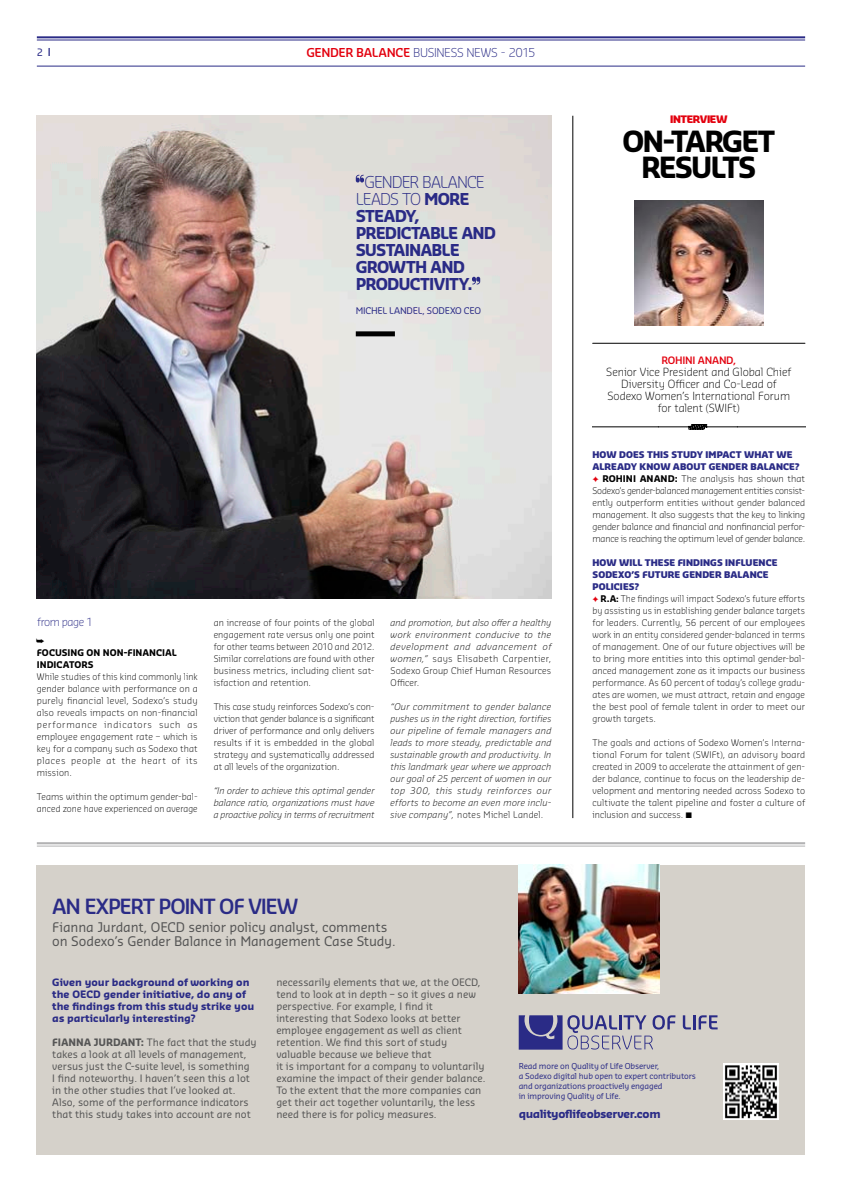
<style>
.page{position:relative;width:842px;height:1191px;background:#fff}
.page>*{position:absolute;margin:0;border:0;box-sizing:border-box;transform-origin:0 0}
.t1{font:700 28.5px/26.7px "Sansa Pro";letter-spacing:-.07em;color:#000;text-align:center}
.t2{font:600 20.4px "Sansa Pro";letter-spacing:-.06em;color:#2a2b86}
.t3{font:700 16px/17px "Sansa Pro";letter-spacing:-.055em;color:#2a2b86}
.t4{font:13px/14px "Sansa Pro";letter-spacing:-.01em;color:#555}
.t5{font:300 12px "Sansa Pro";letter-spacing:-.03em;color:#2a2b86}
.t6{font:300 11px/12px "Sansa Pro";letter-spacing:-.005em;color:#000;text-align:center}
.t7{font:700 11px "Sansa Pro";color:#2a2b86}
.t8{font:300 11px "Sansa Pro";letter-spacing:-.045em;color:#2a2b86}
.t9{font:900 10.1px "Sansa Pro";letter-spacing:-.035em;color:#e3000e}
.t10{font:10px/12px "Sansa Pro";color:#555}
.t11{font:700 10px/12px "Sansa Pro";color:#2a2b86}
.t12{font:600 10px "Sansa Pro";letter-spacing:-.025em;color:#e3000e}
.t13{font:10px "Sansa Pro";color:#2a2b86}
.t14{font:300 9px/12px "Sansa Pro";letter-spacing:.01em;color:#000;text-align:justify}
.t15{font:italic 300 9px/12px "Sansa Pro";letter-spacing:.035em;color:#000;text-align:justify}
.t16{font:300 9px/12px "Sansa Pro";letter-spacing:-.01em;color:#000}
.t17{font:700 9px/12px "Sansa Pro";letter-spacing:.005em;color:#000}
.t18{font:9px "Sansa Pro";letter-spacing:-.025em;color:#2a2b86}
.t19{font:8px/10px "Sansa Pro";letter-spacing:-.015em;color:#2a2b86}
.s1{font-weight:600;font-size:10.7px}
.s2{font-weight:600;color:#e3000e}
.s3{font-weight:300}
.s4{font-style:normal}
.s5{font-weight:900;color:#2a2b86}
.s6{color:#e3000e}
.s7{font-weight:700}
.s8{font-weight:700;font-size:8px}
</style>
<div class="page">
<hr style="left:37px;top:36px;width:768px;height:2px;background:#2a2b86">
<hr style="left:37px;top:40px;width:768px;height:1px;background:#2a2b86">
<hr style="left:37px;top:66px;width:768px;height:1px;background:#2a2b86">
<hr style="left:37px;top:842px;width:768px;height:2px;background:#b2b2b3">
<hr style="left:37px;top:845px;width:768px;height:1px;background:#b2b2b3">
<img style="left:635px;top:200px;width:128px;height:125px">
<hr style="left:573px;top:116px;width:1px;height:702px;background:#000">
<img style="left:37px;top:116px;width:514px;height:483px">
<svg style="left:356px;top:175px;width:8px;height:7px"></svg>
<svg style="left:472px;top:277px;width:8px;height:7px"></svg>
<div style="left:356px;top:331px;width:39px;height:5px;background:#000"></div>
<div style="left:37px;top:865px;width:768px;height:289px;background:#d5d1ca"></div>
<svg style="left:683px;top:1015px;width:35px;height:14px"></svg>
<svg style="left:519px;top:1015px;width:156px;height:34px"></svg>
<img style="left:723px;top:1063px;width:55px;height:56px">
<img style="left:519px;top:865px;width:140px;height:128px">
<svg style="left:592px;top:424px;width:213px;height:5px"></svg>
<hr style="left:593px;top:343px;width:212px;height:1px;background:#000">
<p class="t13" style="left:37px;top:46px;width:16px">2 <span class="s1">I</span></p>
<h3 class="t5" style="left:306px;top:45px;width:231px"><span class="s2">GENDER BALANCE</span> business news - 2015</h3>
<h3 class="t3" style="left:356px;top:173px;width:142px;text-indent:9px"><span class="s3">Gender balance leads to</span> more steady, predictable and sustainable growth and productivity.</h3>
<p class="t18" style="left:356px;top:304px;width:127px">MICHEL LANDEL, SODEXO CEO</p>
<p class="t8" style="left:37px;top:614px;width:57px">from page 1</p>
<p class="t17" style="left:37px;top:646px;width:142px">Focusing on non-financial indicators</p>
<p class="t14" style="left:37px;top:670px;width:162px">While studies of this kind commonly link gender balance with performance on a purely financial level, Sodexo’s study also reveals impacts on non-financial performance indicators such as employee engagement rate – which is key for a company such as Sodexo that places people at the heart of its mission.</p>
<p class="t14" style="left:37px;top:790px;width:162px">Teams within the optimum gender-bal&shy;anced zone have experienced on average</p>
<p class="t14" style="left:214px;top:616px;width:162px">an increase of four points of the global engagement rate versus only one point for other teams between 2010 and 2012.<br>Similar correlations are found with other business metrics, including client sat&shy;isfaction and retention.</p>
<p class="t14" style="left:214px;top:700px;width:162px">This case study reinforces Sodexo’s con&shy;viction that gender balance is a significant driver of performance and only delivers results if it is embedded in the global strategy and systematically addressed at all levels of the organization.</p>
<p class="t15" style="left:214px;top:784px;width:162px">“In order to achieve this optimal gender balance ratio, organizations must have a proactive policy in terms of recruitment</p>
<p class="t15" style="left:391px;top:616px;width:162px">and promotion, but also offer a healthy work environment conducive to the development and advancement of women,” <span class="s4">says Elisabeth Carpentier, Sodexo Group Chief Human Resources Officer.</span></p>
<p class="t15" style="left:391px;top:700px;width:162px">“Our commitment to gender balance pushes us in the right direction, fortifies our pipeline of female managers and leads to more steady, predictable and sustainable growth and productivity. In this landmark year where we approach our goal of 25 percent of women in our top 300, this study reinforces our efforts to become an even more inclu&shy;sive company”, <span class="s4">notes Michel Landel.</span></p>
<p class="t9" style="left:670px;top:112px;width:59px">INTERVIEW</p>
<h1 class="t1" style="left:622px;top:127px;width:154px">On-target results</h1>
<p class="t12" style="left:661px;top:353px;width:76px">ROHINI ANAND,</p>
<p class="t6" style="left:606px;top:365px;width:186px">Senior Vice President and Global Chief<br>Diversity Officer and Co-Lead of<br>Sodexo Women’s I nternational Forum for talent (SWI Ft)</p>
<p class="t16" style="left:592px;top:448px;width:214px"><span class="s5">HOW DOES THIS STUDY IMPACT WHAT WE ALREADY KNOW ABOUT GENDER BALANCE? </span><span class="s6">✦</span> <span class="s7">Rohini Anand:</span> The analysis has shown that Sodexo’s gender-balanced management entities consist&shy;ently outperform entities without gender balanced management. It also suggests that the key to linking gender balance and financial and nonfinancial perfor&shy;mance is reaching the optimum level of gender balance.</p>
<p class="t14" style="left:592px;top:556px;width:214px;text-align:left"><span class="s5">HOW WILL THESE FINDINGS INFLUENCE SODEXO’S FUTURE GENDER BALANCE POLICIES?<br></span><span class="s6">✦</span> <span class="s7">R.A</span><span class="s8">:</span> The findings will impact Sodexo’s future efforts by assisting us in establishing gender balance targets for leaders. Currently, 56 percent of our employees work in an entity considered gender-balanced in terms of management. One of our future objectives will be to bring more entities into this optimal gender-bal&shy;anced management zone as it impacts our business performance. As 60 percent of today’s college gradu&shy;ates are women, we must attract, retain and engage the best pool of female talent in order to meet our growth targets.</p>
<p class="t14" style="left:592px;top:736px;width:214px">The goals and actions of Sodexo Women’s I nterna&shy;tional Forum for talent (SWI Ft), an advisory board created in 2009 to accelerate the attainment of gen&shy;der balance, continue to focus on the leadership de&shy;velopment and mentoring needed across Sodexo to cultivate the talent pipeline and foster a culture of inclusion and success. ■</p>
<h2 class="t2" style="left:52px;top:893px;width:248px">AN EXPERT POI NT OF VI EW</h2>
<h3 class="t4" style="left:52px;top:919px;width:345px">Fianna Jurdant, OECD senior policy analyst, comments on Sodexo’s Gender Balance in Management Case Study.</h3>
<p class="t11" style="left:52px;top:976px;width:199px">Given your background of working on the OECD</p>
<p class="t10" style="left:276px;top:975px;width:211px">necessarily elements that we, at the OECD, tend to look at in depth – so it gives a new perspective. For example, I find it interesting that Sodexo looks at better employee engagement as well as client retention. We find this sort of study valuable because we believe that<br>it is important for a company to voluntarily examine the impact of their gender balance.<br>To the extent that the more companies can get their act together voluntarily, the less need there is for policy measures.</p>
<p class="t11" style="left:52px;top:988px;width:203px;text-indent:51px">gender initiative, do any of the findings from this study strike you as particularly interesting?</p>
<p class="t10" style="left:52px;top:1036px;width:206px"><span class="s7">Fianna Jurdant:</span> The fact that the study takes a look at all levels of management, versus just the C-suite level, is something<br>I find noteworthy. I haven’t seen this a lot in the other studies that I’ve looked at.<br>Also, some of the performance indicators that this study takes into account are not</p>
<p class="t19" style="left:519px;top:1061px;width:179px">Read more on Quality of Life Observer,<br>a Sodexo digital hub open to expert contributors and organizations proactively engaged<br>in improving Quality of Life.</p>
<p class="t7" style="left:519px;top:1106px;width:143px">qualityoflifeobserver.com</p>
</div>
